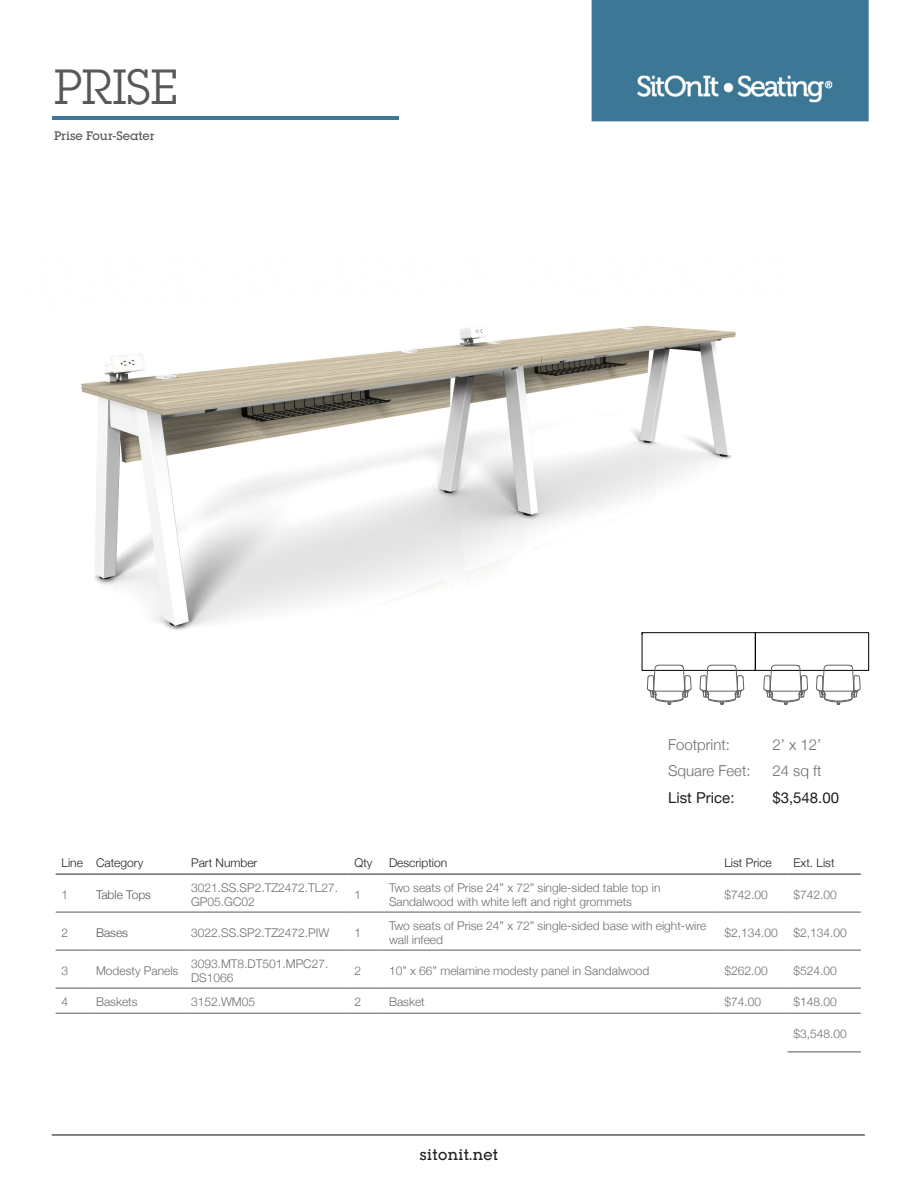
<style>
.page{position:relative;width:918px;height:1188px;background:#fff}
.page>*{position:absolute;margin:0;border:0;box-sizing:border-box;transform-origin:0 0}
.t1{font:48px "Lubalin Graph Std";color:#57585a}
.t2{font:300 15px "Helvetica Neue";color:#6c6d70}
.t3{font:15px "Helvetica Neue";color:#231f20}
.t4{font:500 15px "Lubalin Graph Std";letter-spacing:.025em;color:#231f20}
.Table_copy_gray{font:300 12px/14.4px "Helvetica Neue";color:#6c6d70}
.t5{font:300 12px "Helvetica Neue";color:#231f20}
.t6{font:500 12px "Lubalin Graph Std";color:#57585a}
.Table_copy_gray-2{font:300 12px "Helvetica Neue";color:#57585a}
</style>
<div class="page">
<hr style="left:52px;top:1134px;width:813px;height:2px;background:#57585a">
<img style="left:81px;top:325px;width:705px;height:346px">
<div style="left:642px;top:632px;width:113px;height:39px;border:1px solid #000"></div>
<div style="left:755px;top:632px;width:114px;height:39px;border:1px solid #000"></div>
<svg style="left:647px;top:665px;width:44px;height:40px"></svg>
<svg style="left:700px;top:665px;width:44px;height:40px"></svg>
<svg style="left:764px;top:665px;width:44px;height:40px"></svg>
<svg style="left:816px;top:665px;width:44px;height:40px"></svg>
<hr style="left:56px;top:912px;width:34px;height:1px;background:#57585a">
<hr style="left:90px;top:912px;width:95px;height:1px;background:#57585a">
<hr style="left:185px;top:912px;width:163px;height:1px;background:#57585a">
<hr style="left:348px;top:912px;width:35px;height:1px;background:#57585a">
<hr style="left:383px;top:912px;width:335px;height:1px;background:#57585a">
<hr style="left:718px;top:912px;width:70px;height:1px;background:#57585a">
<hr style="left:788px;top:912px;width:73px;height:1px;background:#57585a">
<hr style="left:56px;top:950px;width:34px;height:1px;background:#57585a">
<hr style="left:185px;top:950px;width:163px;height:1px;background:#57585a">
<hr style="left:348px;top:950px;width:35px;height:1px;background:#57585a">
<hr style="left:383px;top:950px;width:335px;height:1px;background:#57585a">
<hr style="left:718px;top:950px;width:70px;height:1px;background:#57585a">
<hr style="left:788px;top:950px;width:73px;height:1px;background:#57585a">
<hr style="left:90px;top:950px;width:95px;height:1px;background:#57585a">
<hr style="left:56px;top:988px;width:34px;height:1px;background:#57585a">
<hr style="left:185px;top:988px;width:163px;height:1px;background:#57585a">
<hr style="left:348px;top:988px;width:35px;height:1px;background:#57585a">
<hr style="left:383px;top:988px;width:335px;height:1px;background:#57585a">
<hr style="left:718px;top:988px;width:70px;height:1px;background:#57585a">
<hr style="left:788px;top:988px;width:73px;height:1px;background:#57585a">
<hr style="left:90px;top:988px;width:95px;height:1px;background:#57585a">
<hr style="left:56px;top:1013px;width:34px;height:1px;background:#57585a">
<hr style="left:90px;top:1013px;width:95px;height:1px;background:#57585a">
<hr style="left:185px;top:1013px;width:163px;height:1px;background:#57585a">
<hr style="left:348px;top:1013px;width:35px;height:1px;background:#57585a">
<hr style="left:383px;top:1013px;width:335px;height:1px;background:#57585a">
<hr style="left:718px;top:1013px;width:70px;height:1px;background:#57585a">
<hr style="left:788px;top:1013px;width:73px;height:1px;background:#57585a">
<hr style="left:788px;top:1052px;width:73px;height:1px;background:#57585a">
<hr style="left:56px;top:874px;width:34px;height:1px;background:#231f20">
<hr style="left:90px;top:874px;width:95px;height:1px;background:#231f20">
<hr style="left:185px;top:874px;width:163px;height:1px;background:#231f20">
<hr style="left:348px;top:874px;width:35px;height:1px;background:#231f20">
<hr style="left:383px;top:874px;width:335px;height:1px;background:#231f20">
<hr style="left:718px;top:874px;width:70px;height:1px;background:#231f20">
<hr style="left:788px;top:874px;width:73px;height:1px;background:#231f20">
<img style="left:591px;top:0;width:278px;height:122px">
<img style="left:53px;top:116px;width:346px;height:4px">
<p class="t1" style="left:54px;top:57px;width:125px">PRISE</p>
<p class="t6" style="left:54px;top:128px;width:102px">Prise Four-Seater</p>
<p class="t2" style="left:668px;top:732px;width:63px">Footprint:</p>
<p class="t2" style="left:772px;top:732px;width:50px">2’ x 12’</p>
<p class="t2" style="left:668px;top:759px;width:84px">Square Feet:</p>
<p class="t2" style="left:772px;top:759px;width:51px">24 sq ft</p>
<p class="t3" style="left:668px;top:786px;width:68px">List Price:</p>
<p class="t3" style="left:772px;top:786px;width:68px">$3,548.00</p>
<p class="t5" style="left:62px;top:853px;width:23px">Line</p>
<p class="t5" style="left:96px;top:853px;width:49px">Category</p>
<p class="t5" style="left:191px;top:853px;width:68px">Part Number</p>
<p class="t5" style="left:354px;top:853px;width:19px">Qty</p>
<p class="t5" style="left:389px;top:853px;width:60px">Description</p>
<p class="t5" style="left:724px;top:853px;width:49px">List Price</p>
<p class="t5" style="left:794px;top:853px;width:43px">Ext. List</p>
<p class="Table_copy_gray" style="left:62px;top:887px;width:8px">1</p>
<p class="Table_copy_gray-2" style="left:96px;top:885px;width:56px">Table Tops</p>
<p class="Table_copy_gray" style="left:191px;top:879px;width:148px">3021.SS.SP2.TZ2472.TL27.<br>GP05.GC02</p>
<p class="Table_copy_gray" style="left:354px;top:887px;width:8px">1</p>
<p class="Table_copy_gray" style="left:389px;top:879px;width:273px">Two seats of Prise 24” x 72” single-sided table top in<br>Sandalwood with white left and right grommets</p>
<p class="Table_copy_gray" style="left:724px;top:887px;width:45px">$742.00</p>
<p class="Table_copy_gray" style="left:794px;top:887px;width:45px">$742.00</p>
<p class="Table_copy_gray" style="left:62px;top:925px;width:8px">2</p>
<p class="Table_copy_gray-2" style="left:96px;top:923px;width:34px">Bases</p>
<p class="Table_copy_gray" style="left:191px;top:925px;width:140px">3022.SS.SP2.TZ2472.PIW</p>
<p class="Table_copy_gray" style="left:354px;top:925px;width:8px">1</p>
<p class="Table_copy_gray" style="left:389px;top:917px;width:319px">Two seats of Prise 24” x 72” single-sided base with eight-wire wall infeed</p>
<p class="Table_copy_gray" style="left:724px;top:925px;width:55px">$2,134.00</p>
<p class="Table_copy_gray" style="left:793px;top:925px;width:55px">$2,134.00</p>
<p class="Table_copy_gray" style="left:62px;top:963px;width:8px">3</p>
<p class="Table_copy_gray" style="left:96px;top:963px;width:84px">Modesty Panels</p>
<p class="Table_copy_gray" style="left:191px;top:955px;width:139px">3093.MT8.DT501.MPC27.<br>DS1066</p>
<p class="Table_copy_gray" style="left:354px;top:963px;width:8px">2</p>
<p class="Table_copy_gray" style="left:389px;top:963px;width:262px">10” x 66” melamine modesty panel in Sandalwood</p>
<p class="Table_copy_gray" style="left:724px;top:963px;width:45px">$262.00</p>
<p class="Table_copy_gray" style="left:793px;top:963px;width:45px">$524.00</p>
<p class="Table_copy_gray" style="left:62px;top:994px;width:8px">4</p>
<p class="Table_copy_gray" style="left:96px;top:994px;width:43px">Baskets</p>
<p class="Table_copy_gray" style="left:191px;top:994px;width:66px">3152.WM05</p>
<p class="Table_copy_gray" style="left:354px;top:994px;width:8px">2</p>
<p class="Table_copy_gray" style="left:389px;top:994px;width:37px">Basket</p>
<p class="Table_copy_gray" style="left:724px;top:994px;width:38px">$74.00</p>
<p class="Table_copy_gray" style="left:793px;top:994px;width:45px">$148.00</p>
<p class="Table_copy_gray" style="left:793px;top:1026px;width:55px">$3,548.00</p>
<p class="t4" style="left:420px;top:1145px;width:80px">sitonit.net</p>
</div>
